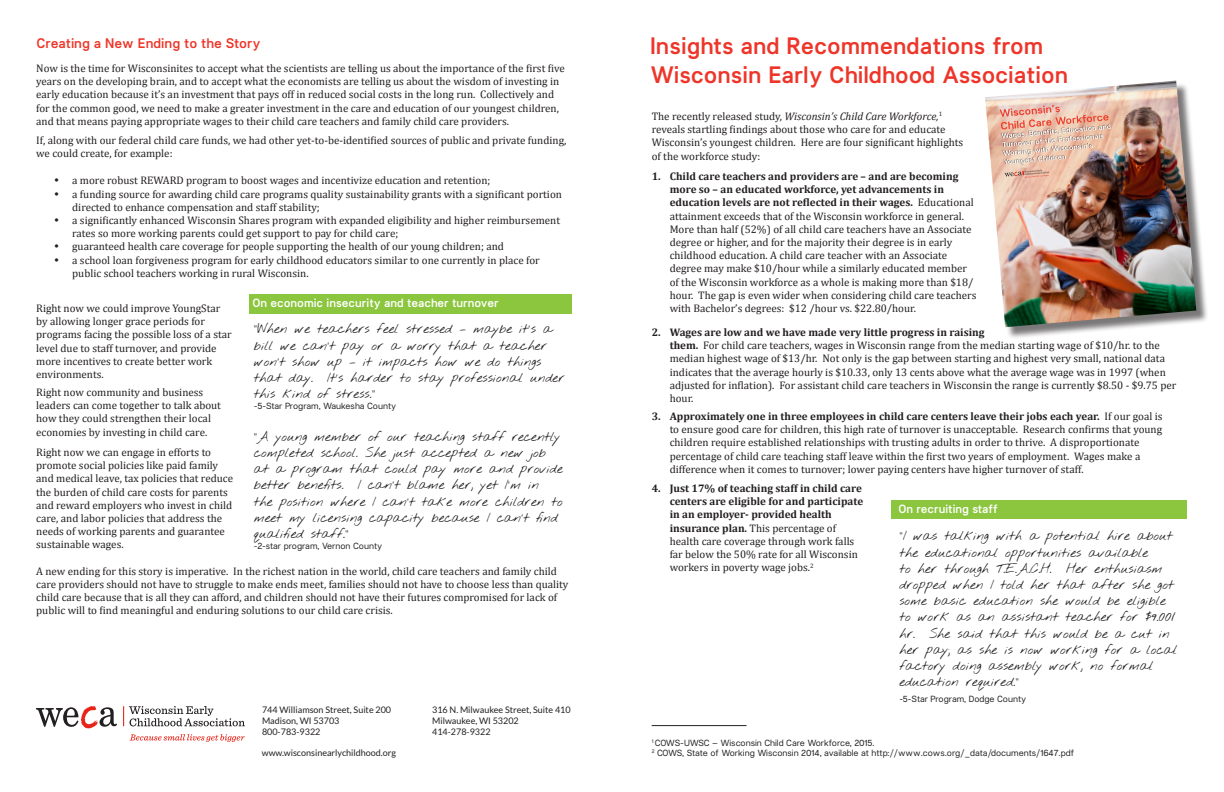
<style>
.page{position:relative;width:1224px;height:792px;background:#fff}
.page>*{position:absolute;margin:0;border:0;box-sizing:border-box;transform-origin:0 0}
._1__HEADER{font:500 24px "Lunchtype";color:#ee3529}
._2__Subheader{font:500 14px "Lunchtype";color:#ee3529}
._10__Graph_Titles{font:13.5px/16.2px "Nothing You Could Do";color:#231f20}
.t1{font:500 12px "Lunchtype";color:#fff}
._5__Basic_Paragraph{font:11px/13.2px "Cambria";color:#231f20}
.t2{font:700 11px/13.2px "Cambria";color:#231f20}
.t3{font:9px/10.8px "Lato";color:#231f20}
._7__Footnote{font:9px "Lunchtype";color:#231f20}
._10__Graph_Titles-2{font:9px "Lunchtype";color:#231f20}
.s1{font-style:italic}
.s2{font-weight:700}
.s3{font-weight:400}
</style>
<div class="page">
<div style="left:987px;top:82px;width:221px;height:257px;background:#231f20;opacity:.6"></div>
<img style="left:985px;top:81px;width:211px;height:246px">
<img style="left:1001px;top:123px;width:113px;height:44px">
<svg style="left:1000px;top:105px;width:111px;height:59px;background:#e0b6a4"></svg>
<svg style="left:1005px;top:170px;width:44px;height:8px"></svg>
<hr style="left:652px;top:725px;width:95px;height:1px;background:#231f20">
<svg style="left:891px;top:500px;width:296px;height:19px"></svg>
<div style="left:892px;top:501px;width:295px;height:18px;background:#8bc63e"></div>
<svg style="left:130px;top:734px;width:115px;height:8px"></svg>
<svg style="left:123px;top:706px;width:122px;height:20px"></svg>
<svg style="left:36px;top:706px;width:81px;height:22px"></svg>
<div style="left:249px;top:294px;width:323px;height:19px;background:#8bc63e"></div>
<p class="_2__Subheader" style="left:37px;top:35px;width:226px">Creating a New Ending to the Story</p>
<p class="_5__Basic_Paragraph" style="left:36px;top:62px;width:530px">Now is the time for Wisconsinites to accept what the scientists are telling us about the importance of the first five years on the developing brain, and to accept what the economists are telling us about the wisdom of investing in early education because it’s an investment that pays off in reduced social costs in the long run. Collectively and for the common good, we need to make a greater investment in the care and education of our youngest children, and that means paying appropriate wages to their child care teachers and family child care providers.</p>
<p class="_5__Basic_Paragraph" style="left:36px;top:134px;width:532px">If, along with our federal child care funds, we had other yet-to-be-identified sources of public and private funding, we could create, for example:</p>
<p class="_5__Basic_Paragraph" style="left:72px;top:174px;width:420px">a more robust REWARD program to boost wages and incentivize education and retention;</p>
<p class="_5__Basic_Paragraph" style="left:72px;top:187px;width:491px">a funding source for awarding child care programs quality sustainability grants with a significant portion directed to enhance compensation and staff stability;</p>
<p class="_5__Basic_Paragraph" style="left:72px;top:214px;width:489px">a significantly enhanced Wisconsin Shares program with expanded eligibility and higher reimbursement rates so more working parents could get support to pay for child care;</p>
<p class="_5__Basic_Paragraph" style="left:72px;top:240px;width:433px">guaranteed health care coverage for people supporting the health of our young children; and</p>
<p class="_5__Basic_Paragraph" style="left:72px;top:253px;width:469px">a school loan forgiveness program for early childhood educators similar to one currently in place for public school teachers working in rural Wisconsin.</p>
<p class="_5__Basic_Paragraph" style="left:36px;top:302px;width:197px">Right now we could improve YoungStar by allowing longer grace periods for programs facing the possible loss of a star level due to staff turnover, and provide more incentives to create better work environments.</p>
<p class="_5__Basic_Paragraph" style="left:36px;top:386px;width:186px">Right now community and business leaders can come together to talk about how they could strengthen their local economies by investing in child care.</p>
<p class="_5__Basic_Paragraph" style="left:36px;top:446px;width:198px">Right now we can engage in efforts to promote social policies like paid family and medical leave, tax policies that reduce the burden of child care costs for parents and reward employers who invest in child care, and labor policies that address the needs of working parents and guarantee sustainable wages.</p>
<p class="_5__Basic_Paragraph" style="left:36px;top:564px;width:534px">A new ending for this story is imperative. In the richest nation in the world, child care teachers and family child care providers should not have to struggle to make ends meet, families should not have to choose less than quality child care because that is all they can afford, and children should not have their futures compromised for lack of public will to find meaningful and enduring solutions to our child care crisis.</p>
<p class="t1" style="left:252px;top:296px;width:248px">On economic insecurity and teacher turnover</p>
<p class="_10__Graph_Titles" style="left:254px;top:322px;width:312px">“When we teachers feel stressed – maybe it’s a bill we can’t pay or a worry that a teacher won’t show up – it impacts how we do things that day. It’s harder to stay professional under this kind of stress.”</p>
<p class="_10__Graph_Titles-2" style="left:254px;top:401px;width:144px">-5-Star Program, Waukesha County</p>
<p class="_10__Graph_Titles" style="left:254px;top:429px;width:310px">“A young member of our teaching staff recently completed school. She just accepted a new job at a program that could pay more and provide better benefits. I can’t blame her, yet I’m in<br>the position where I can’t take more children to meet my licensing capacity because I can’t find qualified staff.”</p>
<p class="_10__Graph_Titles-2" style="left:254px;top:541px;width:130px">-2-star program, Vernon County</p>
<p class="t3" style="left:262px;top:705px;width:131px">744 Williamson Street, Suite 200<br>Madison, WI 53703<br>800-783-9322</p>
<p class="t3" style="left:432px;top:705px;width:140px">316 N. Milwaukee Street, Suite 410<br>Milwaukee, WI 53202<br>414-278-9322</p>
<p class="t3" style="left:262px;top:748px;width:136px">www.wisconsinearlychildhood.org</p>
<p class="_1__HEADER" style="left:650px;top:31px;width:395px">Insights and Recommendations from</p>
<p class="_1__HEADER" style="left:650px;top:60px;width:419px">Wisconsin Early Childhood Association</p>
<p class="_5__Basic_Paragraph" style="left:652px;top:110px;width:313px">The recently released study, <span class="s1">Wisconsin’s Child Care Workforce,</span><sup>1 </sup>reveals startling findings about those who care for and educate Wisconsin’s youngest children. Here are four significant highlights of the workforce study:</p>
<p class="_5__Basic_Paragraph" style="left:670px;top:170px;width:308px;text-indent:-18px"><span class="s2">1. Child care teachers and providers are – and are becoming more so – an educated workforce, yet advancements in education levels are not reflected in their wages.</span> Educational attainment exceeds that of the Wisconsin workforce in general.<br>More than half (52%) of all child care teachers have an Associate degree or higher, and for the majority their degree is in early childhood education. A child care teacher with an Associate degree may make $10/hour while a similarly educated member of the Wisconsin workforce as a whole is making more than $18/ hour. The gap is even wider when considering child care teachers with Bachelor’s degrees: $12 /hour vs. $22.80/hour.</p>
<p class="_5__Basic_Paragraph" style="left:670px;top:326px;width:508px;text-indent:-18px"><span class="s2">2. Wages are low and we have made very little progress in raising<br>them.</span> For child care teachers, wages in Wisconsin range from the median starting wage of $10/hr. to the median highest wage of $13/hr. Not only is the gap between starting and highest very small, national data indicates that the average hourly is $10.33, only 13 cents above what the average wage was in 1997 (when adjusted for inflation). For assistant child care teachers in Wisconsin the range is currently $8.50 - $9.75 per hour.</p>
<p class="_5__Basic_Paragraph" style="left:670px;top:410px;width:494px;text-indent:-18px"><span class="s2">3. Approximately one in three employees in child care centers leave their jobs each year.</span> If our goal is to ensure good care for children, this high rate of turnover is unacceptable. Research confirms that young children require established relationships with trusting adults in order to thrive. A disproportionate percentage of child care teaching staff leave within the first two years of employment. Wages make a difference when it comes to turnover; lower paying centers have higher turnover of staff.</p>
<p class="t2" style="left:670px;top:481px;width:195px;text-indent:-18px">4. Just 17% of teaching staff in child care centers are eligible for and participate in an employer- provided health insurance plan. <span class="s3">This percentage of health care coverage through work falls far below the 50% rate for all Wisconsin workers in poverty wage jobs.</span><sup>2</sup></p>
<p class="t1" style="left:898px;top:502px;width:101px">On recruiting staff</p>
<p class="_10__Graph_Titles" style="left:899px;top:529px;width:279px">“I was talking with a potential hire about the educational opportunities available<br>to her through T.E.A.C.H. Her enthusiasm dropped when I told her that after she got some basic education she would be eligible to work as an assistant teacher for $9.00/ hr. She said that this would be a cut in her pay; as she is now working for a local factory doing assembly work, no formal education required.”</p>
<p class="_10__Graph_Titles-2" style="left:899px;top:693px;width:128px">-5-Star Program, Dodge County</p>
<p class="_7__Footnote" style="left:652px;top:737px;width:225px"><sup>1</sup> COWS-UWSC – Wisconsin Child Care Workforce, 2015.</p>
<p class="_7__Footnote" style="left:652px;top:748px;width:424px"><sup>2</sup> COWS, State of Working Wisconsin 2014, available at http://www.cows.org/_data/documents/1647.pdf</p>
</div>
